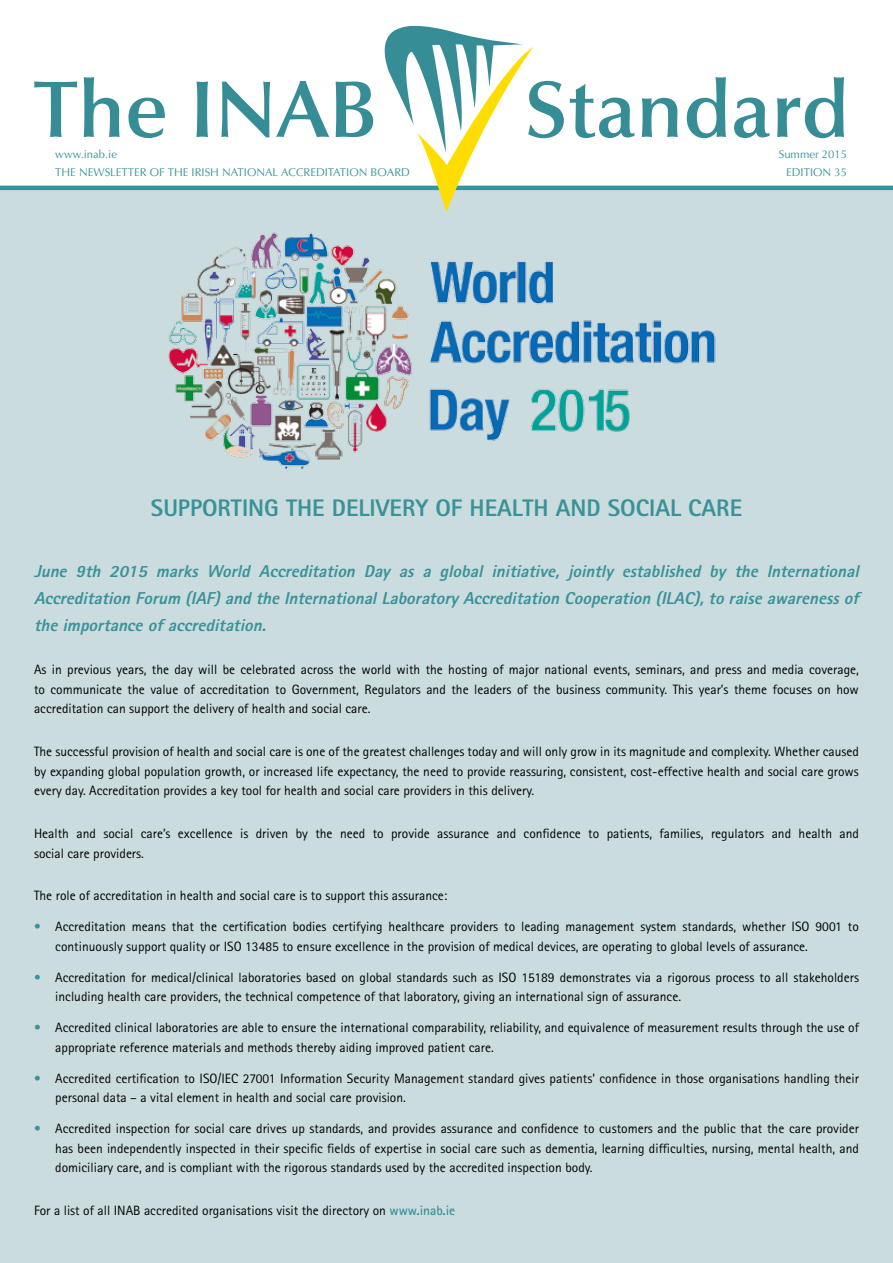
<style>
.page{position:relative;width:893px;height:1263px;background:#fff}
.page>*{position:absolute;margin:0;border:0;box-sizing:border-box;transform-origin:0 0}
.t1{font:600 81px "Optima";color:#368d96}
.t2{font:800 24px "Rotis Sans Serif";color:#389298}
.t3{font:italic 800 17.25px/27px "Rotis Sans Serif";color:#389298}
.t4{font:13.5px/19.5px "Rotis Sans Serif";color:#000}
.t5{font:11.25px/17.7px "Optima";color:#37939b}
.s1{color:#389298}
.s2{font-weight:700;color:#389298}
</style>
<div class="page">
<div style="left:0;top:187px;width:893px;height:1076px;background:#cbdcdf"></div>
<hr style="left:0;top:186px;width:893px;height:4px;background:#37939b">
<img style="left:168px;top:232px;width:548px;height:238px">
<svg style="left:375px;top:25px;width:158px;height:187px"></svg>
<h1 class="t1" style="left:33px;top:63px;width:345px">The INAB</h1>
<h1 class="t1" style="left:524px;top:63px;width:326px">Standard</h1>
<p class="t5" style="left:779px;top:146px;width:70px;text-align:right">SUMMER 2015<br>EDITION 35</p>
<p class="t5" style="left:55px;top:146px;width:356px">WWW.INAB.IE<br>THE NEWSLETTER OF THE IRISH NATIONAL ACCREDITATION BOARD</p>
<h2 class="t2" style="left:151px;top:493px;width:593px">SUPPORTING THE DELIVERY OF HEALTH AND SOCIAL CARE</h2>
<p class="t3" style="left:34px;top:558px;width:831px">June 9th 2015 marks World Accreditation Day as a global initiative, jointly established by the International<br>Accreditation Forum (IAF)and theInternationalLaboratoryAccreditation Cooperation (ILAC</p>
<p class="t3" style="left:694px;top:585px;width:171px">),to raiseawarenessof</p>
<p class="t3" style="left:34px;top:612px;width:238px">theimportanceofaccreditation.</p>
<p class="t4" style="left:34px;top:660px;width:826px;text-align:justify">As in previous years, the day will be celebrated across the world with the hosting of major national events, seminars, and press and media coverage, to communicate the value of accreditation to Government, Regulators and the leaders of the business community. This year’s theme focuses on how accreditation can support the delivery of health and social care.</p>
<p class="t4" style="left:34px;top:742px;width:826px;text-align:justify">The successful provision of health and social care is one of the greatest challenges today and will only grow in its magnitude and complexity. Whether caused by expanding global population growth, or increased life expectancy, the need to provide reassuring, consistent, cost-effective health and social care grows every day. Accreditation provides a key tool for health and social care providers in this delivery.</p>
<p class="t4" style="left:34px;top:823px;width:826px">Health and social care’s excellence is driven by the need to provide assurance and confidence to patients, families, regulators and health and social care providers.</p>
<p class="t4" style="left:34px;top:886px;width:415px">The role of accreditation in health and social care is to support this assurance:</p>
<p class="t4" style="left:55px;top:917px;width:805px;text-indent:-21px"><span class="s1">•</span> Accreditation means that the certification bodies certifying healthcare providers to leading management system standards, whether ISO 9001 to continuously support quality or ISO 13485 to ensure excellence in the provision of medical devices, are operating to global levels of assurance.</p>
<p class="t4" style="left:55px;top:967px;width:805px;text-indent:-21px"><span class="s1">•</span> Accreditation for medical/clinical laboratories based on global standards such as ISO 15189 demonstrates via a rigorous process to all stakeholders including health care providers, the technical competence of that laboratory, giving an international sign of assurance.</p>
<p class="t4" style="left:55px;top:1018px;width:805px;text-indent:-21px"><span class="s1">•</span> Accredited clinical laboratories are able to ensure the international comparability, reliability, and equivalence of measurement results through the use of appropriate reference materials and methods thereby aiding improved patient care.</p>
<p class="t4" style="left:55px;top:1068px;width:805px;text-indent:-21px"><span class="s1">•</span> Accredited certification to ISO/IEC 27001 Information Security Management standard gives patients’ confidence in those organisations handling their personal data – a vital element in health and social care provision.</p>
<p class="t4" style="left:55px;top:1119px;width:805px;text-align:justify;text-indent:-21px"><span class="s1">•</span> Accredited inspection for social care drives up standards, and provides assurance and confidence to customers and the public that the care provider has been independently inspected in their specific fields of expertise in social care such as dementia, learning difficulties, nursing, mental health, and domiciliary care, and is compliant with the rigorous standards used by the accredited inspection body.</p>
<p class="t4" style="left:34px;top:1201px;width:423px">For a list of all INAB accredited organisations visit the directory on <span class="s2">www.inab.ie</span></p>
</div>
